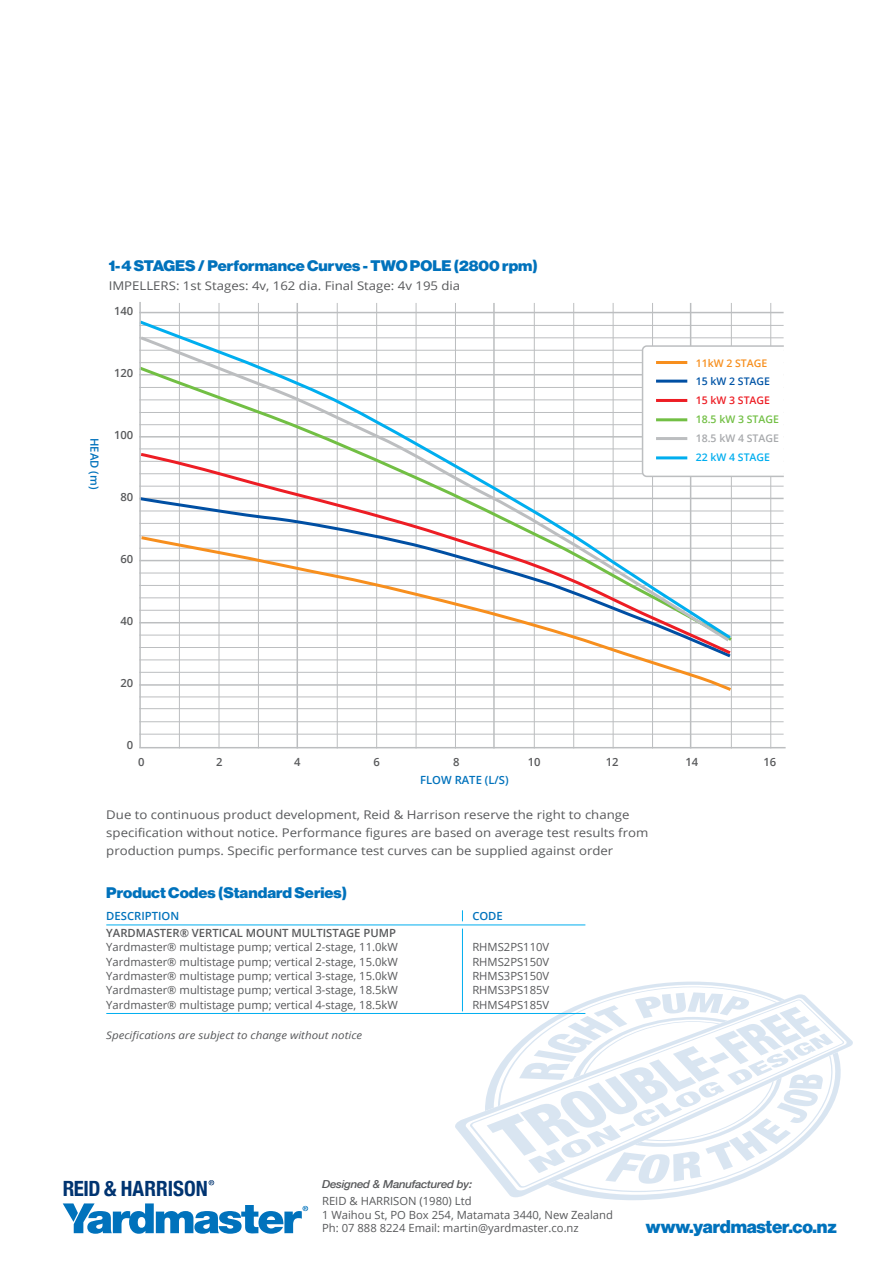
<style>
.page{position:relative;width:893px;height:1263px;background:#fff}
.page>*{position:absolute;margin:0;border:0;box-sizing:border-box;transform-origin:0 0}
.t1{font:700 condensed 21px "Helvetica Neue";color:#003471}
.t2{font:18px "N Haas Grotesk DS Pro 95 Blk";letter-spacing:-.01em;color:#0072bc}
.t3{font:15px "N Haas Grotesk DS Pro 95 Blk";color:#0072bc;scale:1.05 1}
.t4{font:12px/18px "Open Sans";color:#58595b;scale:1.1 1}
.t5{font:11.25px/13.5px "Open Sans";color:#58595b}
.t6{font:600 11.25px "Open Sans";color:#58595b}
.t7{font:600 11.25px "Open Sans";color:#0072bc}
.t8{font:italic 500 10.95px "Helvetica Neue";letter-spacing:-.025em;color:#58595b;scale:1.05 1}
.t9{font:italic 10.5px "Open Sans";color:#58595b;scale:1.1 1}
.t10{font:600 10.5px "Open Sans";color:#72bf44}
.t11{font:600 10.5px "Open Sans";color:#a7a9ac}
.t12{font:600 10.5px "Open Sans";color:#f78f1e}
.t13{font:600 10.5px "Open Sans";color:#0054a6}
.t14{font:600 10.5px "Open Sans";color:#ed1d24}
.t15{font:600 10.5px "Open Sans";color:#00aeef}
</style>
<div class="page">
<svg style="left:469px;top:1111px;width:15px;height:52px"></svg>
<svg style="left:484px;top:981px;width:366px;height:219px"></svg>
<svg style="left:63px;top:1203px;width:245px;height:31px"></svg>
<svg style="left:209px;top:1180px;width:5px;height:5px"></svg>
<hr style="left:106px;top:924px;width:479px;height:1px;background:#00aeef">
<hr style="left:106px;top:1013px;width:479px;height:1px;background:#00aeef">
<hr style="left:462px;top:928px;width:1px;height:83px;background:#00aeef">
<hr style="left:179px;top:303px;width:1px;height:445px;background:#bcbec0">
<hr style="left:219px;top:303px;width:1px;height:445px;background:#bcbec0">
<hr style="left:258px;top:303px;width:1px;height:445px;background:#bcbec0">
<hr style="left:297px;top:303px;width:1px;height:445px;background:#bcbec0">
<hr style="left:337px;top:303px;width:1px;height:445px;background:#bcbec0">
<hr style="left:376px;top:303px;width:1px;height:445px;background:#bcbec0">
<hr style="left:416px;top:303px;width:1px;height:445px;background:#bcbec0">
<hr style="left:455px;top:303px;width:1px;height:445px;background:#bcbec0">
<hr style="left:493px;top:303px;width:2px;height:445px;background:#bcbec0">
<hr style="left:534px;top:303px;width:1px;height:445px;background:#bcbec0">
<hr style="left:573px;top:303px;width:1px;height:445px;background:#bcbec0">
<hr style="left:613px;top:303px;width:1px;height:445px;background:#bcbec0">
<hr style="left:652px;top:303px;width:1px;height:445px;background:#bcbec0">
<hr style="left:690px;top:303px;width:1px;height:445px;background:#bcbec0">
<hr style="left:731px;top:303px;width:1px;height:445px;background:#bcbec0">
<hr style="left:770px;top:303px;width:1px;height:445px;background:#bcbec0">
<hr style="left:139px;top:747px;width:647px;height:1px;background:#bcbec0">
<hr style="left:139px;top:486px;width:645px;height:1px;background:#bcbec0">
<hr style="left:139px;top:498px;width:645px;height:1px;background:#bcbec0">
<hr style="left:139px;top:511px;width:645px;height:1px;background:#bcbec0">
<hr style="left:139px;top:523px;width:645px;height:1px;background:#bcbec0">
<hr style="left:139px;top:535px;width:645px;height:1px;background:#bcbec0">
<hr style="left:139px;top:548px;width:645px;height:1px;background:#bcbec0">
<hr style="left:139px;top:560px;width:645px;height:1px;background:#bcbec0">
<hr style="left:139px;top:573px;width:645px;height:1px;background:#bcbec0">
<hr style="left:139px;top:585px;width:645px;height:1px;background:#bcbec0">
<hr style="left:139px;top:598px;width:645px;height:1px;background:#bcbec0">
<hr style="left:139px;top:610px;width:645px;height:1px;background:#bcbec0">
<hr style="left:139px;top:622px;width:645px;height:1px;background:#bcbec0">
<hr style="left:139px;top:635px;width:645px;height:1px;background:#bcbec0">
<hr style="left:139px;top:647px;width:645px;height:1px;background:#bcbec0">
<hr style="left:139px;top:660px;width:645px;height:1px;background:#bcbec0">
<hr style="left:139px;top:672px;width:645px;height:1px;background:#bcbec0">
<hr style="left:139px;top:684px;width:645px;height:2px;background:#bcbec0">
<hr style="left:139px;top:312px;width:645px;height:1px;background:#bcbec0">
<hr style="left:139px;top:325px;width:645px;height:1px;background:#bcbec0">
<hr style="left:139px;top:338px;width:645px;height:1px;background:#bcbec0">
<hr style="left:139px;top:697px;width:645px;height:1px;background:#bcbec0">
<hr style="left:139px;top:721px;width:645px;height:1px;background:#bcbec0">
<hr style="left:139px;top:734px;width:645px;height:1px;background:#bcbec0">
<hr style="left:139px;top:708px;width:645px;height:1px;background:#bcbec0">
<svg style="left:733px;top:345px;width:51px;height:133px"></svg>
<svg style="left:141px;top:659px;width:592px;height:33px"></svg>
<svg style="left:218px;top:643px;width:513px;height:13px"></svg>
<svg style="left:141px;top:335px;width:590px;height:308px"></svg>
<hr style="left:139px;top:302px;width:2px;height:446px;background:#bcbec0">
<h3 class="t3" style="left:109px;top:257px;width:410px">1-4 STAGES / Performance Curves - TWO POLE (2800 rpm)</h3>
<p class="t6" style="left:114px;top:303px;width:21px">140</p>
<p class="t4" style="left:109px;top:277px;width:321px">IMPELLERS: 1st Stages: 4v, 162 dia. Final Stage: 4v 195 dia</p>
<p class="t6" style="left:114px;top:365px;width:21px">120</p>
<p class="t7" style="left:102px;top:438px;width:53px;rotate:90deg">HEAD (m)</p>
<p class="t6" style="left:114px;top:427px;width:21px">100</p>
<p class="t6" style="left:120px;top:489px;width:14px">80</p>
<p class="t6" style="left:120px;top:551px;width:14px">60</p>
<p class="t12" style="left:696px;top:355px;width:73px">11kW 2 STAGE</p>
<p class="t13" style="left:696px;top:374px;width:76px">15 kW 2 STAGE</p>
<p class="t14" style="left:696px;top:393px;width:76px">15 kW 3 STAGE</p>
<p class="t10" style="left:696px;top:412px;width:85px">18.5 kW 3 STAGE</p>
<p class="t11" style="left:696px;top:431px;width:85px">18.5 kW 4 STAGE</p>
<p class="t15" style="left:696px;top:450px;width:76px">22 kW 4 STAGE</p>
<p class="t6" style="left:120px;top:613px;width:14px">40</p>
<p class="t6" style="left:120px;top:675px;width:14px">20</p>
<p class="t6" style="left:127px;top:737px;width:8px">0</p>
<p class="t6" style="left:138px;top:754px;width:8px">0</p>
<p class="t6" style="left:216px;top:754px;width:8px">2</p>
<p class="t6" style="left:294px;top:754px;width:8px">4</p>
<p class="t6" style="left:373px;top:754px;width:8px">6</p>
<p class="t6" style="left:453px;top:754px;width:8px">8</p>
<p class="t6" style="left:528px;top:754px;width:14px">10</p>
<p class="t6" style="left:606px;top:754px;width:14px">12</p>
<p class="t6" style="left:685px;top:754px;width:14px">14</p>
<p class="t6" style="left:763px;top:754px;width:14px">16</p>
<p class="t7" style="left:420px;top:772px;width:90px">FLOW RATE (L/S)</p>
<p class="t4" style="left:106px;top:806px;width:494px">Due to continuous product development, Reid &amp; Harrison reserve the right to change specification without notice. Performance figures are based on average test results from production pumps. Specific performance test curves can be supplied against order</p>
<h3 class="t3" style="left:106px;top:884px;width:231px">Product Codes (Standard Series)</h3>
<p class="t7" style="left:106px;top:908px;width:74px">DESCRIPTION</p>
<p class="t7" style="left:472px;top:908px;width:32px">CODE</p>
<p class="t6" style="left:106px;top:925px;width:291px">YARDMASTER® VERTICAL MOUNT MULTISTAGE PUMP</p>
<p class="t5" style="left:106px;top:940px;width:293px">Yardmaster® multistage pump; vertical 2-stage, 11.0kW</p>
<p class="t5" style="left:472px;top:940px;width:78px">RHMS2PS110V</p>
<p class="t5" style="left:106px;top:954px;width:293px">Yardmaster® multistage pump; vertical 2-stage, 15.0kW</p>
<p class="t5" style="left:472px;top:954px;width:78px">RHMS2PS150V</p>
<p class="t5" style="left:106px;top:969px;width:293px">Yardmaster® multistage pump; vertical 3-stage, 15.0kW</p>
<p class="t5" style="left:472px;top:969px;width:78px">RHMS3PS150V</p>
<p class="t5" style="left:106px;top:983px;width:293px">Yardmaster® multistage pump; vertical 3-stage, 18.5kW</p>
<p class="t5" style="left:472px;top:983px;width:78px">RHMS3PS185V</p>
<p class="t5" style="left:106px;top:998px;width:293px">Yardmaster® multistage pump; vertical 4-stage, 18.5kW</p>
<p class="t5" style="left:472px;top:998px;width:78px">RHMS4PS185V</p>
<p class="t9" style="left:106px;top:1028px;width:234px">Specifications are subject to change without notice</p>
<h1 class="t1" style="left:63px;top:1171px;width:147px">REID &amp; HARRISON</h1>
<p class="t8" style="left:322px;top:1175px;width:144px">Designed &amp; Manufactured by:</p>
<p class="t5" style="left:322px;top:1194px;width:292px">REID &amp; HARRISON (1980) Ltd<br>1 Waihou St, PO Box 254, Matamata 3440, New Zealand<br>Ph: 07 888 8224 Email: martin@yardmaster.co.nz</p>
<h2 class="t2" style="left:646px;top:1216px;width:193px">www.yardmaster.co.nz</h2>
</div>
